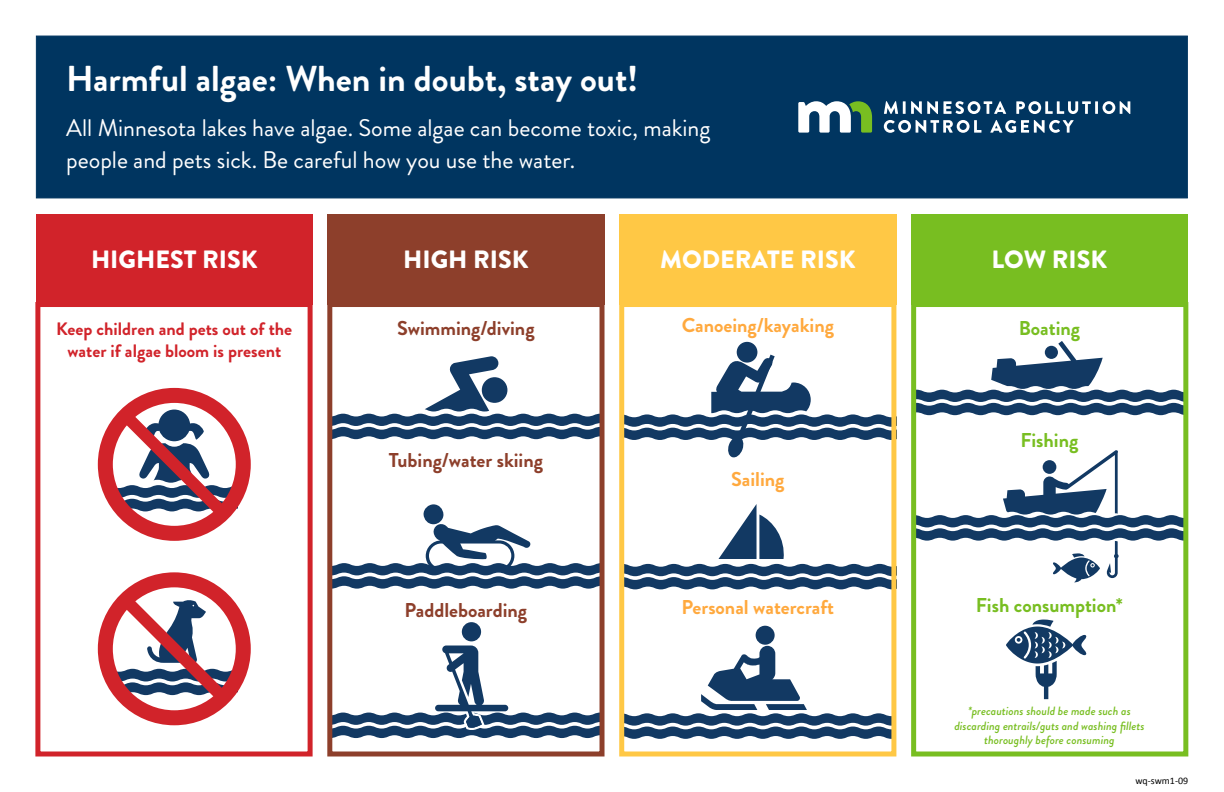
<style>
.page{position:relative;width:1224px;height:792px;background:#fff}
.page>*{position:absolute;margin:0;border:0;box-sizing:border-box;transform-origin:0 0}
.t1{font:700 36px "Brandon Grotesque";color:#fff}
.t2{font:900 25px "Brandon Grotesque";color:#fff}
.t3{font:24px/32px "Brandon Grotesque";color:#fff}
.t4{font:700 20px "Brandon Grotesque";color:#8d3f2b}
.t5{font:700 20px "Brandon Grotesque";color:#ffa93e}
.t6{font:700 20px "Brandon Grotesque";color:#78be21}
.t7{font:700 18px/21.6px "Brandon Grotesque";color:#d1232a;text-align:center}
.t8{font:italic 500 12px/14.4px "Brandon Grotesque";color:#78be21;text-align:center}
.t9{font:10px "Calibri";color:#000}
</style>
<div class="page">
<div style="left:36px;top:214px;width:277px;height:90px;background:#d1232a"></div>
<div style="left:35px;top:302px;width:278px;height:454px;border:5px solid #d1232a"></div>
<div style="left:98px;top:572px;width:153px;height:153px;border:15px solid #d1232a;border-radius:50%"></div>
<svg style="left:110px;top:585px;width:129px;height:128px"></svg>
<div style="left:36px;top:36px;width:1152px;height:162px;background:#003560"></div>
<svg style="left:798px;top:101px;width:74px;height:32px"></svg>
<svg style="left:884px;top:101px;width:122px;height:13px"></svg>
<svg style="left:1016px;top:101px;width:114px;height:13px"></svg>
<svg style="left:884px;top:120px;width:97px;height:13px"></svg>
<svg style="left:990px;top:120px;width:84px;height:13px"></svg>
<div style="left:327px;top:214px;width:278px;height:90px;background:#8d3f2b"></div>
<div style="left:327px;top:302px;width:278px;height:454px;border:5px solid #8d3f2b"></div>
<svg style="left:330px;top:356px;width:274px;height:83px"></svg>
<svg style="left:330px;top:504px;width:274px;height:85px"></svg>
<div style="left:462px;top:622px;width:19px;height:19px;background:#123963;border-radius:50%"></div>
<svg style="left:330px;top:646px;width:274px;height:92px"></svg>
<div style="left:619px;top:214px;width:277px;height:90px;background:#ffc845"></div>
<div style="left:619px;top:302px;width:277px;height:454px;border:5px solid #ffc845"></div>
<div style="left:737px;top:342px;width:20px;height:21px;background:#123963;border-radius:50%"></div>
<svg style="left:622px;top:355px;width:274px;height:103px"></svg>
<svg style="left:622px;top:504px;width:274px;height:85px"></svg>
<div style="left:756px;top:626px;width:19px;height:19px;background:#123963;border-radius:50%"></div>
<svg style="left:622px;top:646px;width:273px;height:93px"></svg>
<div style="left:911px;top:214px;width:277px;height:90px;background:#78be21"></div>
<svg style="left:1006px;top:620px;width:81px;height:79px"></svg>
<svg style="left:917px;top:450px;width:265px;height:132px"></svg>
<svg style="left:917px;top:341px;width:265px;height:74px"></svg>
<div style="left:911px;top:302px;width:277px;height:454px;border:5px solid #78be21"></div>
<div style="left:98px;top:388px;width:153px;height:153px;border:15px solid #d1232a;border-radius:50%"></div>
<svg style="left:110px;top:400px;width:129px;height:129px"></svg>
<p class="t1" style="left:66px;top:54px;width:574px">Harmful algae: When in doubt, stay out!</p>
<p class="t3" style="left:66px;top:112px;width:646px">All Minnesota lakes have algae. Some algae can become toxic, making people and pets sick. Be careful how you use the water.</p>
<p class="t2" style="left:91px;top:241px;width:168px">HIGHEST RISK</p>
<p class="t2" style="left:403px;top:241px;width:127px">HIGH RISK</p>
<p class="t2" style="left:660px;top:241px;width:197px">MODERATE RISK</p>
<p class="t2" style="left:992px;top:241px;width:117px">LOW RISK</p>
<p class="t7" style="left:56px;top:319px;width:238px">Keep children and pets out of the water if algae bloom is present</p>
<p class="t4" style="left:397px;top:314px;width:139px">Swimming/diving</p>
<p class="t5" style="left:682px;top:311px;width:154px">Canoeing/kayaking</p>
<p class="t6" style="left:1019px;top:314px;width:63px">Boating</p>
<p class="t4" style="left:389px;top:446px;width:156px">Tubing/water skiing</p>
<p class="t5" style="left:731px;top:465px;width:55px">Sailing</p>
<p class="t6" style="left:1020px;top:426px;width:59px">Fishing</p>
<p class="t4" style="left:405px;top:596px;width:124px">Paddleboarding</p>
<p class="t5" style="left:681px;top:593px;width:154px">Personal watercraft</p>
<p class="t6" style="left:976px;top:591px;width:148px">Fish consumption*</p>
<p class="t8" style="left:954px;top:704px;width:192px">*precautions should be made such as discarding entrails/guts and washing fillets thoroughly before consuming</p>
<p class="t9" style="left:1135px;top:774px;width:54px">wq-swm1-09</p>
</div>
